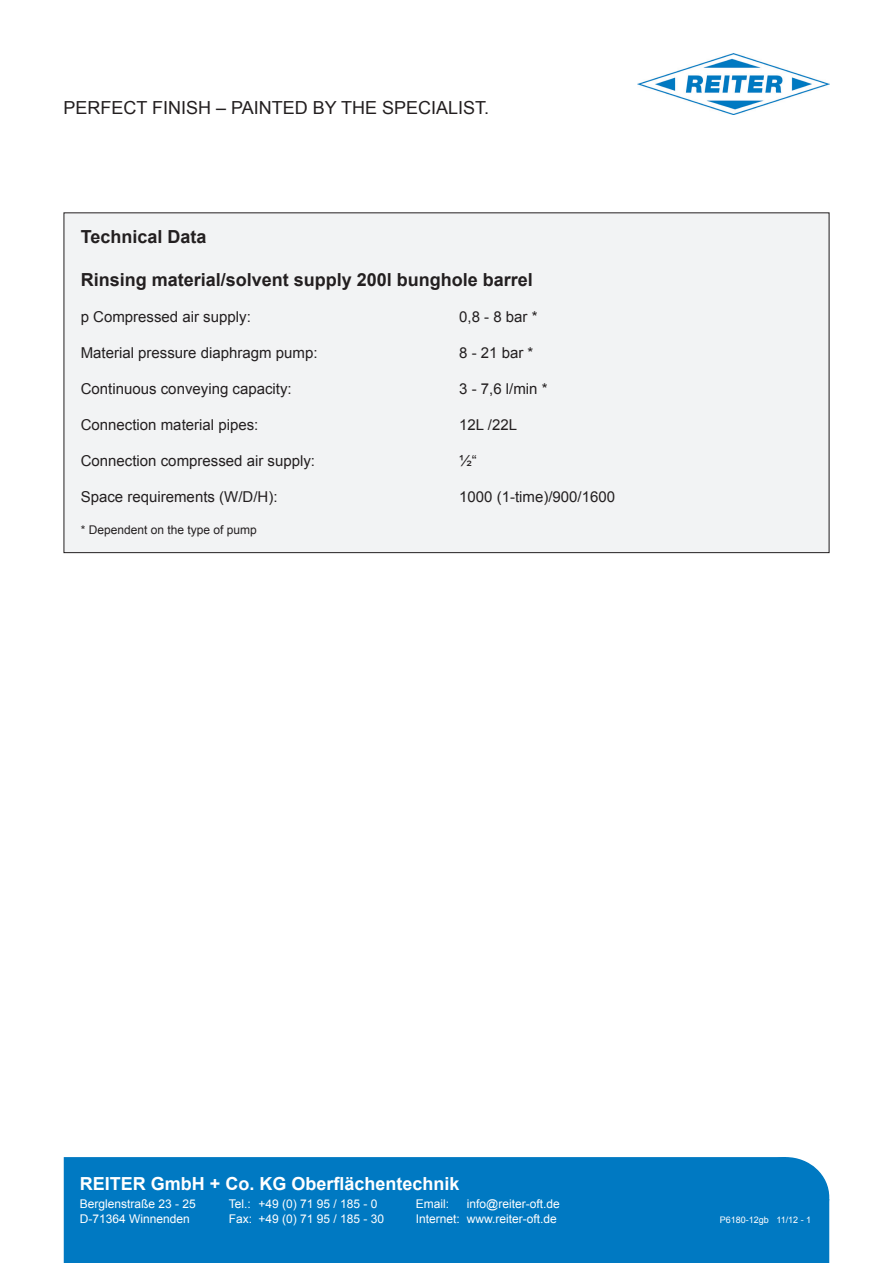
<style>
.page{position:relative;width:893px;height:1263px;background:#fff}
.page>*{position:absolute;margin:0;border:0;box-sizing:border-box;transform-origin:0 0}
.Überschirft_12_pt{font:700 18px "Arial";color:#231f20}
.Slogans{font:18px "Arial";color:#231f20}
.Adresse_fett{font:700 18px "Arial";color:#fff}
.Technische_Daten{font:15px "Arial";color:#231f20}
.Adresse{font:12px "Arial";color:#fff}
.Technische_Daten-2{font:12px "Arial";color:#231f20}
.Adresse-2{font:9px "Arial";color:#fff}
</style>
<div class="page">
<div style="left:64px;top:1158px;width:721px;height:104px;background:#0079c2"></div>
<div style="left:64px;top:1157px;width:722px;height:106px;border:2px solid #0079c2"></div>
<div style="left:743px;top:1158px;width:85px;height:79px;background:#0079c2;border-radius:50%"></div>
<div style="left:743px;top:1157px;width:86px;height:80px;border:2px solid #0079c2;border-radius:50%"></div>
<div style="left:765px;top:1200px;width:63px;height:63px;background:#0079c2"></div>
<img style="left:638px;top:54px;width:191px;height:61px">
<div style="left:64px;top:213px;width:765px;height:340px;background:#f2f3f4"></div>
<p class="Slogans" style="left:63px;top:96px;width:427px">PERFECT FINISH – PAINTED BY THE SPECIALIST.</p>
<p class="Überschirft_12_pt" style="left:81px;top:224px;width:127px">Technical Data</p>
<p class="Überschirft_12_pt" style="left:81px;top:268px;width:454px">Rinsing material/solvent supply 200l bunghole barrel</p>
<p class="Technische_Daten" style="left:81px;top:307px;width:172px">p Compressed air supply:</p>
<p class="Technische_Daten" style="left:459px;top:307px;width:80px">0,8 - 8 bar *</p>
<p class="Technische_Daten" style="left:81px;top:343px;width:238px">Material pressure diaphragm pump:</p>
<p class="Technische_Daten" style="left:459px;top:343px;width:76px">8 - 21 bar *</p>
<p class="Technische_Daten" style="left:81px;top:379px;width:212px">Continuous conveying capacity:</p>
<p class="Technische_Daten" style="left:459px;top:379px;width:90px">3 - 7,6 l/min *</p>
<p class="Technische_Daten" style="left:81px;top:415px;width:179px">Connection material pipes:</p>
<p class="Technische_Daten" style="left:459px;top:415px;width:59px">12L /22L</p>
<p class="Technische_Daten" style="left:81px;top:451px;width:236px">Connection compressed air supply:</p>
<p class="Technische_Daten" style="left:459px;top:451px;width:19px">½“</p>
<p class="Technische_Daten" style="left:81px;top:487px;width:198px">Space requirements (W/D/H):</p>
<p class="Technische_Daten" style="left:459px;top:487px;width:157px">1000 (1-time)/900/1600</p>
<p class="Technische_Daten-2" style="left:81px;top:522px;width:178px">* Dependent on the type of pump</p>
<p class="Adresse_fett" style="left:80px;top:1171px;width:381px">REITER GmbH + Co. KG Oberflächentechnik</p>
<p class="Adresse" style="left:80px;top:1196px;width:118px">Berglenstraße 23 - 25</p>
<p class="Adresse" style="left:229px;top:1196px;width:150px">Tel.: +49 (0) 71 95 / 185 - 0</p>
<p class="Adresse" style="left:416px;top:1196px;width:35px">Email:</p>
<p class="Adresse" style="left:467px;top:1196px;width:94px">info@reiter-oft.de</p>
<p class="Adresse" style="left:80px;top:1211px;width:112px">D-71364 Winnenden</p>
<p class="Adresse" style="left:229px;top:1211px;width:157px">Fax: +49 (0) 71 95 / 185 - 30</p>
<p class="Adresse" style="left:416px;top:1211px;width:143px">Internet: www.reiter-oft.de</p>
<p class="Adresse-2" style="left:720px;top:1214px;width:93px">P6180-12gb 11/12 - 1</p>
</div>
